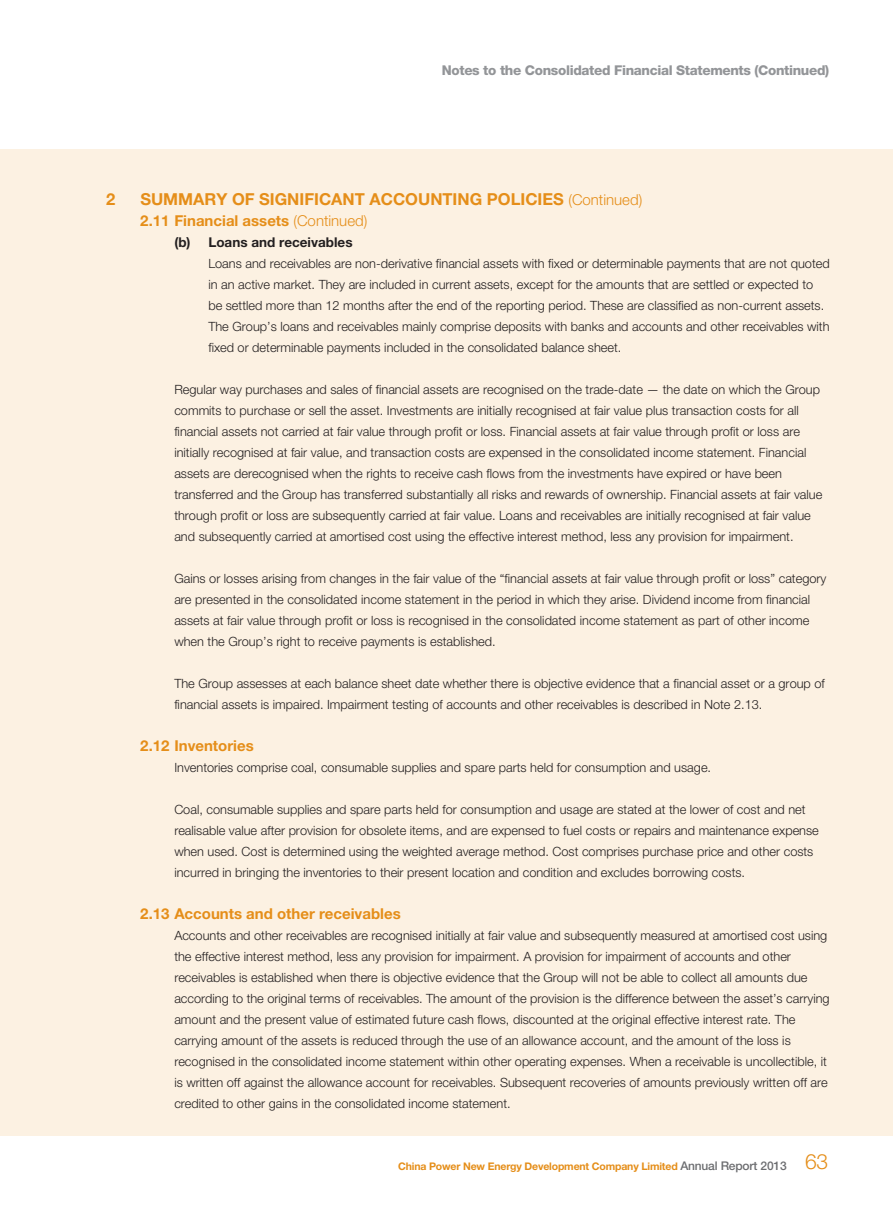
<style>
.page{position:relative;width:893px;height:1212px;background:#fff}
.page>*{position:absolute;margin:0;border:0;box-sizing:border-box;transform-origin:0 0}
._01_H1{font:700 16.5px "Helvetica Neue LT Std";color:#e58e19}
._02_H2{font:700 15px "Helvetica Neue LT Std";color:#e58e19}
.t1{font:800 13.5px "Helvetica Neue LT Std";letter-spacing:-.025em;color:#939598}
._03_H3{font:700 13.5px "Helvetica Neue LT Std";color:#231f20}
._00_txt{font:300 12.75px/21px "Helvetica Neue LT Std";color:#231f20}
.t2{font:700 10.5px "Helvetica Neue LT Std";letter-spacing:-.015em;color:#e58e19}
.s1{font-weight:300;font-size:15px}
.s2{font-weight:300}
.s3{font-weight:500;font-size:12px;color:#6c6d70}
.s4{font-weight:300;font-size:21px}
</style>
<div class="page">
<div style="left:0;top:149px;width:893px;height:986px;background:#fcf1e2"></div>
<p class="t1" style="left:442px;top:62px;width:389px">Notes to the Consolidated Financial Statements (Continued)</p>
<p class="_01_H1" style="left:106px;top:189px;width:11px">2</p>
<p class="_01_H1" style="left:140px;top:189px;width:503px">SUMMARY OF SIGNIFICANT ACCOUNTING POLICIES <span class="s1">(Continued)</span></p>
<p class="_02_H2" style="left:140px;top:211px;width:229px">2.11 Financial assets <span class="s2">(Continued)</span></p>
<p class="_03_H3" style="left:174px;top:234px;width:180px">(b) Loans and receivables</p>
<p class="_00_txt" style="left:208px;top:253px;width:623px">Loans and receivables are non-derivative financial assets with fixed or determinable payments that are not quoted in an active market. They are included in current assets, except for the amounts that are settled or expected to be settled more than 12 months after the end of the reporting period. These are classified as non-current assets.<br>The Group’s loans and receivables mainly comprise deposits with banks and accounts and other receivables with fixed or determinable payments included in the consolidated balance sheet.</p>
<p class="_00_txt" style="left:174px;top:379px;width:649px">Regular way purchases and sales of financial assets are recognised on the trade-date — the date on which the Group commits to purchase or sell the asset. Investments are initially recognised at fair value plus transaction costs for all financial assets not carried at fair value through profit or loss. Financial assets at fair value through profit or loss are initially recognised at fair value, and transaction costs are expensed in the consolidated income statement. Financial assets are derecognised when the rights to receive cash flows from the investments have expired or have been transferred and the Group has transferred substantially all risks and rewards of ownership. Financial assets at fair value through profit or loss are subsequently carried at fair value. Loans and receivables are initially recognised at fair value and subsequently carried at amortised cost using the effective interest method, less any provision for impairment.</p>
<p class="_00_txt" style="left:174px;top:568px;width:654px">Gains or losses arising from changes in the fair value of the “financial assets at fair value through profit or loss” category are presented in the consolidated income statement in the period in which they arise. Dividend income from financial assets at fair value through profit or loss is recognised in the consolidated income statement as part of other income when the Group’s right to receive payments is established.</p>
<p class="_00_txt" style="left:174px;top:673px;width:652px">The Group assesses at each balance sheet date whether there is objective evidence that a financial asset or a group of financial assets is impaired. Impairment testing of accounts and other receivables is described in Note 2.13.</p>
<p class="_02_H2" style="left:140px;top:736px;width:115px">2.12 Inventories</p>
<p class="_00_txt" style="left:174px;top:757px;width:538px">Inventories comprise coal, consumable supplies and spare parts held for consumption and usage.</p>
<p class="_00_txt" style="left:174px;top:799px;width:646px">Coal, consumable supplies and spare parts held for consumption and usage are stated at the lower of cost and net realisable value after provision for obsolete items, and are expensed to fuel costs or repairs and maintenance expense when used. Cost is determined using the weighted average method. Cost comprises purchase price and other costs incurred in bringing the inventories to their present location and condition and excludes borrowing costs.</p>
<p class="_02_H2" style="left:140px;top:904px;width:262px">2.13 Accounts and other receivables</p>
<p class="_00_txt" style="left:174px;top:925px;width:657px">Accounts and other receivables are recognised initially at fair value and subsequently measured at amortised cost using the effective interest method, less any provision for impairment. A provision for impairment of accounts and other receivables is established when there is objective evidence that the Group will not be able to collect all amounts due according to the original terms of receivables. The amount of the provision is the difference between the asset’s carrying amount and the present value of estimated future cash flows, discounted at the original effective interest rate. The carrying amount of the assets is reduced through the use of an allowance account, and the amount of the loss is recognised in the consolidated income statement within other operating expenses. When a receivable is uncollectible, it is written off against the allowance account for receivables. Subsequent recoveries of amounts previously written off are credited to other gains in the consolidated income statement.</p>
<p class="t2" style="left:398px;top:1159px;width:432px">China Power New Energy Development Company Limited <span class="s3">Annual Report 2013</span> <span class="s4">63</span></p>
</div>
